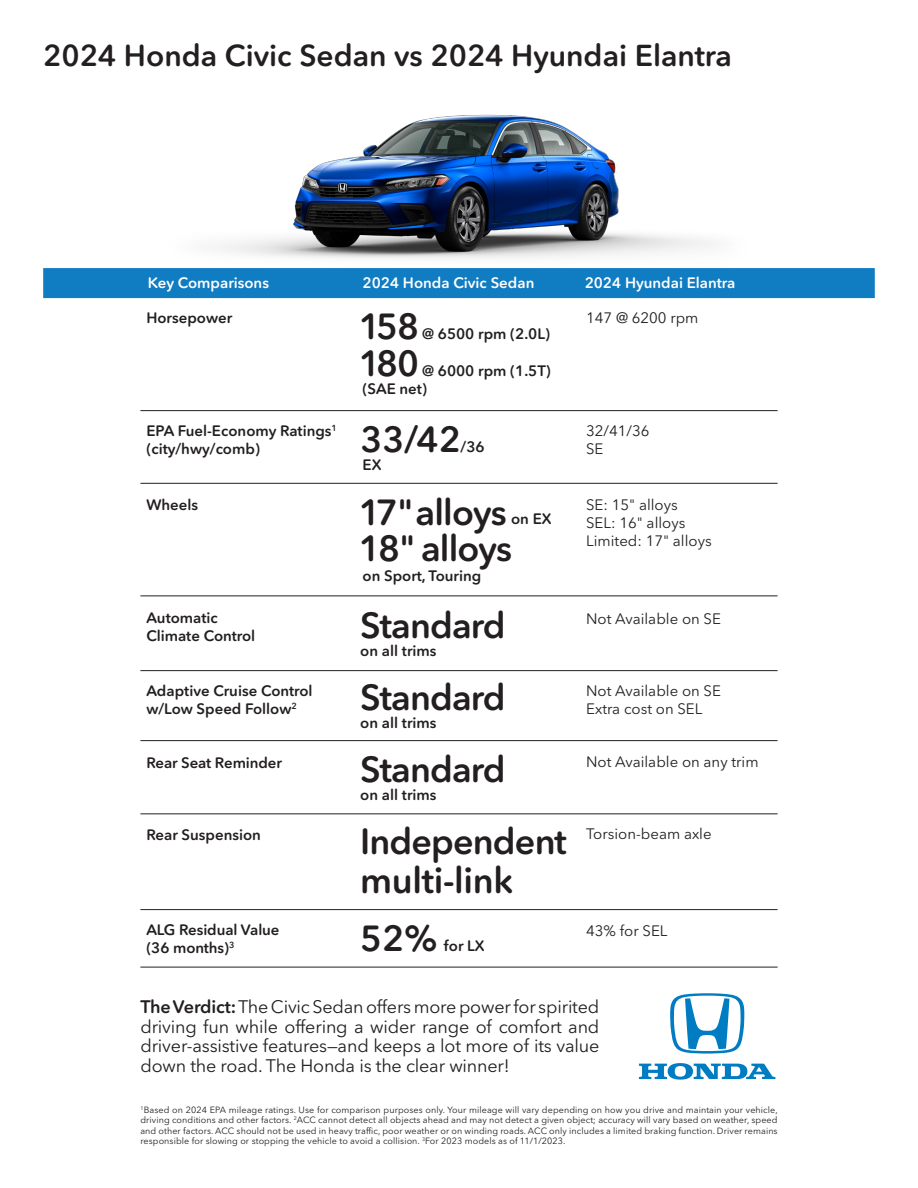
<style>
.page{position:relative;width:918px;height:1188px;background:#fff}
.page>*{position:absolute;margin:0;border:0;box-sizing:border-box;transform-origin:0 0}
.t1{font:600 36px/39px "Avenir Next Rounded Std";letter-spacing:-.025em;color:#231f20}
.t2{font:600 30px "Avenir Next Rounded Std";color:#231f20}
.t3{font:18px/19.5px "Avenir Next Rounded Std";letter-spacing:-.01em;color:#231f20;text-align:justify}
.t4{font:600 15px/18px "Avenir Next Rounded Std";color:#231f20}
.t5{font:15px/18px "Avenir Next Rounded Std";color:#231f20}
.t6{font:600 15px "Avenir Next Rounded Std";color:#fff}
.t7{font:9px/10.5px "Avenir Next Rounded Std";letter-spacing:.01em;color:#231f20;text-align:justify}
.s1{font-weight:600}
</style>
<div class="page">
<img style="left:215px;top:114px;width:500px;height:145px">
<hr style="left:140px;top:410px;width:638px;height:1px;background:#231f20">
<hr style="left:140px;top:483px;width:638px;height:1px;background:#231f20">
<hr style="left:140px;top:596px;width:638px;height:1px;background:#231f20">
<hr style="left:140px;top:967px;width:638px;height:1px;background:#231f20">
<hr style="left:140px;top:670px;width:638px;height:1px;background:#231f20">
<hr style="left:140px;top:740px;width:638px;height:1px;background:#231f20">
<div style="left:43px;top:268px;width:832px;height:30px;background:#107cc2"></div>
<hr style="left:140px;top:909px;width:638px;height:1px;background:#231f20">
<hr style="left:140px;top:813px;width:638px;height:1px;background:#231f20">
<svg style="left:639px;top:1063px;width:136px;height:17px"></svg>
<svg style="left:670px;top:993px;width:74px;height:61px"></svg>
<p class="t2" style="left:43px;top:37px;width:690px">2024 Honda Civic Sedan vs 2024 Hyundai Elantra</p>
<p class="t6" style="left:148px;top:274px;width:123px">Key Comparisons</p>
<p class="t6" style="left:363px;top:274px;width:173px">2024 Honda Civic Sedan</p>
<p class="t6" style="left:585px;top:274px;width:152px">2024 Hyundai Elantra</p>
<p class="t1" style="left:359px;top:307px;width:62px">158</p>
<p class="t5" style="left:586px;top:309px;width:114px">147 @ 6200 rpm</p>
<p class="t4" style="left:146px;top:309px;width:87px">Horsepower</p>
<p class="t4" style="left:422px;top:325px;width:129px">@ 6500 rpm (2.0L)</p>
<p class="t4" style="left:146px;top:422px;width:192px">EPA Fuel-Economy Ratings<sup>1 </sup>(city/hwy/comb)</p>
<p class="t4" style="left:146px;top:496px;width:53px">Wheels</p>
<p class="t4" style="left:146px;top:608px;width:73px">Automatic</p>
<p class="t4" style="left:146px;top:626px;width:110px">Climate Control</p>
<p class="t4" style="left:146px;top:682px;width:168px">Adaptive Cruise Control w/Low Speed Follow<sup>2</sup></p>
<p class="t4" style="left:146px;top:753px;width:137px">Rear Seat Reminder</p>
<p class="t4" style="left:146px;top:825px;width:116px">Rear Suspension</p>
<p class="t4" style="left:146px;top:921px;width:135px">ALG Residual Value (36 months)<sup>3</sup></p>
<p class="t1" style="left:359px;top:344px;width:62px">180</p>
<p class="t4" style="left:363px;top:362px;width:190px;text-indent:60px">@ 6000 rpm (1.5T) (SAE net)</p>
<p class="t1" style="left:361px;top:420px;width:102px">33/42</p>
<p class="t4" style="left:461px;top:438px;width:26px">/36</p>
<p class="t4" style="left:363px;top:456px;width:21px">EX</p>
<p class="t1" style="left:359px;top:493px;width:149px">17" alloys</p>
<p class="t4" style="left:511px;top:509px;width:42px">on EX</p>
<p class="t1" style="left:359px;top:529px;width:155px">18" alloys</p>
<p class="t4" style="left:363px;top:566px;width:120px">on Sport, Touring</p>
<p class="t1" style="left:360px;top:606px;width:147px">Standard</p>
<p class="t4" style="left:360px;top:642px;width:78px">on all trims</p>
<p class="t1" style="left:360px;top:678px;width:147px">Standard</p>
<p class="t4" style="left:360px;top:714px;width:78px">on all trims</p>
<p class="t1" style="left:360px;top:750px;width:147px">Standard</p>
<p class="t4" style="left:360px;top:785px;width:78px">on all trims</p>
<p class="t1" style="left:360px;top:822px;width:208px">Independent multi-link</p>
<p class="t1" style="left:360px;top:919px;width:79px">52%</p>
<p class="t4" style="left:444px;top:937px;width:42px">for LX</p>
<p class="t5" style="left:586px;top:422px;width:65px">32/41/36<br>SE</p>
<p class="t5" style="left:586px;top:495px;width:127px">SE: 15" alloys<br>SEL: 16" alloys<br>Limited: 17" alloys</p>
<p class="t5" style="left:586px;top:610px;width:136px">Not Available on SE</p>
<p class="t5" style="left:586px;top:682px;width:136px">Not Available on SE<br>Extra cost on SEL</p>
<p class="t5" style="left:586px;top:753px;width:174px">Not Available on any trim</p>
<p class="t5" style="left:586px;top:825px;width:127px">Torsion-beam axle</p>
<p class="t5" style="left:586px;top:922px;width:83px">43% for SEL</p>
<p class="t3" style="left:140px;top:997px;width:461px"><span class="s1">The Verdict:</span> The Civic Sedan offers more power for spirited driving fun while offering a wider range of comfort and driver-assistive features—and keeps a lot more of its value down the road. The Honda is the clear winner!</p>
<p class="t7" style="left:140px;top:1105px;width:639px"><sup>1</sup>Based on 2024 EPA mileage ratings. Use for comparison purposes only. Your mileage will vary depending on how you drive and maintain your vehicle, driving conditions and other factors. <sup>2</sup>ACC cannot detect all objects ahead and may not detect a given object; accuracy will vary based on weather, speed and other factors. ACC should not be used in heavy traffic, poor weather or on winding roads. ACC only includes a limited braking function. Driver remains responsible for slowing or stopping the vehicle to avoid a collision. <sup>3</sup>For 2023 models as of 11/1/2023.</p>
</div>
